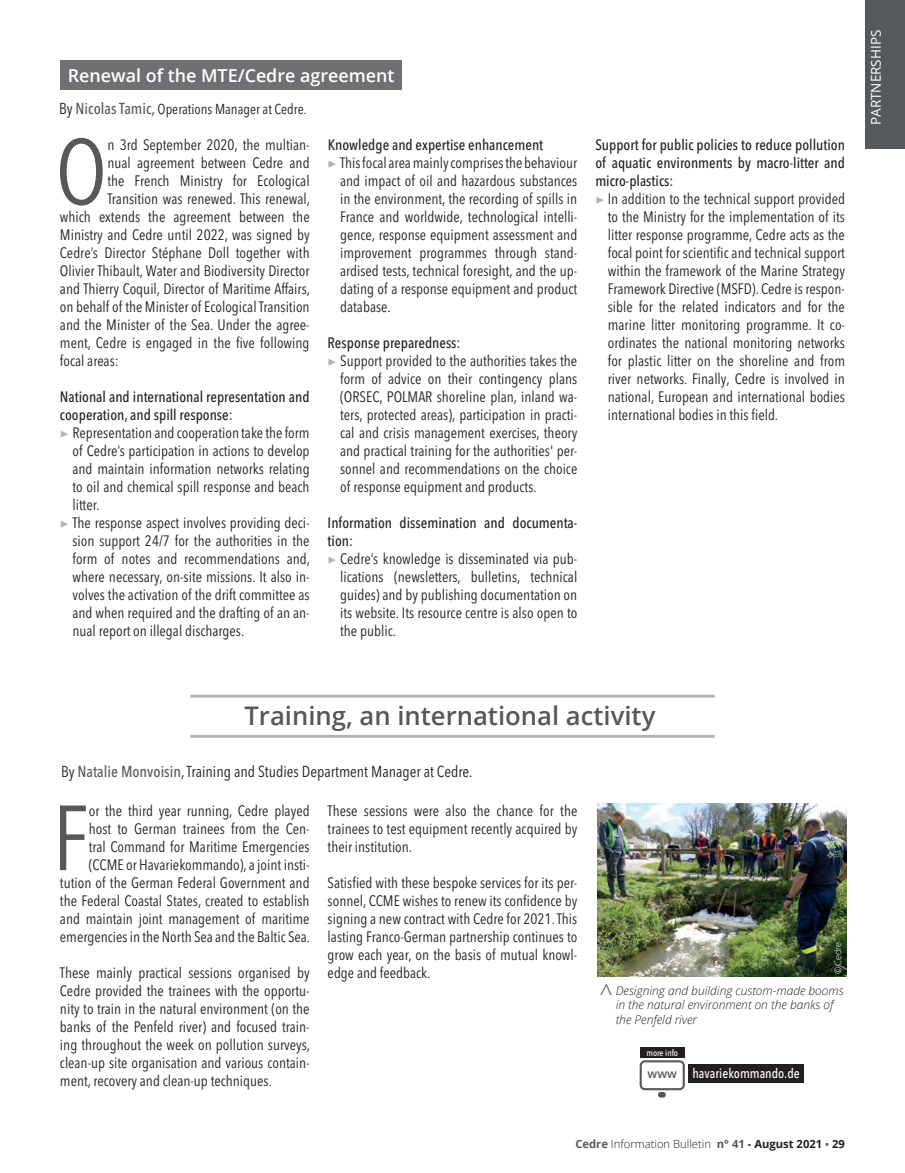
<style>
.page{position:relative;width:905px;height:1173px;background:#fff}
.page>*{position:absolute;margin:0;border:0;box-sizing:border-box;transform-origin:0 0}
.Texte_courant{font:condensed 91.2px "Avenir Next LT Pro";color:#55595c}
.t1{font:600 25.65px "Open Sans";color:#55595c}
.t2{font:italic 300 24px "Open Sans";color:#55595c}
.t3{font:600 17.85px "Open Sans";color:#fff}
.t4{font:condensed 15.75px "Avenir Next LT Pro";color:#231f20}
.Texte_courant-2{font:condensed 15px/18px "Avenir Next LT Pro";color:#231f20;text-align:justify}
.Texte_courant-3{font:500 condensed 15px/18px "Avenir Next LT Pro";color:#231f20}
.t5{font:condensed 14.25px "Avenir Next LT Pro";color:#231f20}
.t6{font:500 13.5px "Avenir Next Condensed";color:#fff}
.t7{font:13.5px "Open Sans";color:#fff}
.t8{font:italic 300 12px/14.4px "Open Sans";color:#231f20}
.t9{font:600 12px "Open Sans";color:#55595c}
.t10{font:300 11.25px "Open Sans";color:#231f20}
.t11{font:500 9px "Avenir Next Condensed";color:#fff}
.t12{font:300 9px "Open Sans";color:#fff}
.s1{font-size:15.75px}
.s2{font-weight:500;font-size:15.75px;color:#55595c}
.s3{font-family:"Minion Pro";font-stretch:normal;color:#b3b2b4}
.s4{font-weight:500;color:#55595c}
.s5{font-weight:700;color:#55595c}
.s6{font-weight:700}
.s7{font-family:"Calibri";font-weight:400;color:#55595c}
</style>
<div class="page">
<div style="left:865px;top:0;width:40px;height:149px;background:#55595c"></div>
<div style="left:60px;top:60px;width:341px;height:29px;background:#6f7073"></div>
<hr style="left:190px;top:694px;width:525px;height:3px;background:#b3b2b4">
<hr style="left:190px;top:735px;width:525px;height:3px;background:#b3b2b4">
<img style="left:597px;top:804px;width:250px;height:173px">
<div style="left:688px;top:1064px;width:116px;height:18px;background:#231f20"></div>
<svg style="left:640px;top:1060px;width:45px;height:30px"></svg>
<div style="left:658px;top:1092px;width:8px;height:5px;background:#55595c;border-radius:3px"></div>
<div style="left:640px;top:1047px;width:44px;height:11px;background:#231f20"></div>
<p class="t3" style="left:68px;top:64px;width:328px">Renewal of the MTE/Cedre agreement</p>
<p class="t5" style="left:59px;top:100px;width:249px"><span class="s1">By</span> <span class="s2">Nicolas Tamic,</span> Operations Manager at Cedre.</p>
<p class="Texte_courant" style="left:55px;top:117px;width:54px">O</p>
<p class="Texte_courant-2" style="left:107px;top:136px;width:204px">n 3rd September 2020, the multian-</p>
<p class="Texte_courant-2" style="left:107px;top:154px;width:204px">nual agreement between Cedre and</p>
<p class="Texte_courant-2" style="left:107px;top:172px;width:204px">the French Ministry for Ecological</p>
<p class="Texte_courant-2" style="left:107px;top:190px;width:204px">Transition was renewed. This renewal,</p>
<p class="Texte_courant-2" style="left:60px;top:208px;width:251px">which extends the agreement between the</p>
<p class="Texte_courant-2" style="left:60px;top:226px;width:251px">Ministry and Cedre until 2022, was signed by</p>
<p class="Texte_courant-2" style="left:60px;top:244px;width:251px">Cedre’s Director Stéphane Doll together with</p>
<p class="Texte_courant-2" style="left:60px;top:262px;width:251px">Olivier Thibault, Water and Biodiversity Director</p>
<p class="Texte_courant-2" style="left:60px;top:280px;width:252px">and Thierry Coquil, Director of Maritime Affairs,</p>
<p class="Texte_courant-2" style="left:60px;top:298px;width:251px">on behalf of the Minister of Ecological Transition</p>
<p class="Texte_courant-2" style="left:60px;top:316px;width:251px">and the Minister of the Sea. Under the agree-</p>
<p class="Texte_courant-2" style="left:60px;top:334px;width:251px">ment, Cedre is engaged in the five following</p>
<p class="Texte_courant-2" style="left:60px;top:352px;width:60px">focal areas:</p>
<p class="Texte_courant-3" style="left:60px;top:388px;width:251px">National and international representation and cooperation, and spill response:</p>
<p class="Texte_courant-2" style="left:72px;top:424px;width:239px;text-indent:-12px"><span class="s3">▶</span> Representation and cooperation take the form of Cedre’s participation in actions to develop and maintain information networks relating to oil and chemical spill response and beach litter.</p>
<p class="Texte_courant-2" style="left:72px;top:514px;width:239px;text-indent:-12px"><span class="s3">▶</span> The response aspect involves providing deci&shy;sion support 24/7 for the authorities in the form of notes and recommendations and, where necessary, on-site missions. It also in&shy;volves the activation of the drift committee as and when required and the drafting of an an&shy;nual report on illegal discharges.</p>
<p class="Texte_courant-3" style="left:328px;top:136px;width:217px">Knowledge and expertise enhancement</p>
<p class="Texte_courant-2" style="left:340px;top:154px;width:239px;text-indent:-12px"><span class="s3">▶</span> This focal area mainly comprises the behaviour and impact of oil and hazardous substances in the environment, the recording of spills in France and worldwide, technological intelli&shy;gence, response equipment assessment and improvement programmes through stand&shy;ardised tests, technical foresight, and the up&shy;dating of a response equipment and product database.</p>
<p class="Texte_courant-3" style="left:328px;top:334px;width:134px">Response preparedness:</p>
<p class="Texte_courant-2" style="left:340px;top:352px;width:239px;text-indent:-12px"><span class="s3">▶</span> Support provided to the authorities takes the form of advice on their contingency plans (ORSEC, POLMAR shoreline plan, inland wa&shy;ters, protected areas), participation in practi&shy;cal and crisis management exercises, theory and practical training for the authorities' per&shy;sonnel and recommendations on the choice of response equipment and products.</p>
<p class="Texte_courant-3" style="left:328px;top:514px;width:251px">Information dissemination and documenta&shy;tion:</p>
<p class="Texte_courant-2" style="left:340px;top:550px;width:239px;text-indent:-12px"><span class="s3">▶</span> Cedre’s knowledge is disseminated via pub&shy;lications (newsletters, bulletins, technical guides) and by publishing documentation on its website. Its resource centre is also open to the public.</p>
<p class="Texte_courant-3" style="left:595px;top:136px;width:251px;text-align:justify">Support for public policies to reduce pollution of aquatic environments by macro-litter and micro-plastics:</p>
<p class="Texte_courant-2" style="left:608px;top:190px;width:239px;text-indent:-12px"><span class="s3">▶</span> In addition to the technical support provided to the Ministry for the implementation of its litter response programme, Cedre acts as the focal point for scientific and technical support within the framework of the Marine Strategy Framework Directive (MSFD). Cedre is respon&shy;sible for the related indicators and for the marine litter monitoring programme. It co&shy;ordinates the national monitoring networks for plastic litter on the shoreline and from river networks. Finally, Cedre is involved in national, European and international bodies international bodies in this field.</p>
<p class="t7" style="left:867px;top:125px;width:97px;rotate:-90deg">PARTNERSHIPS</p>
<p class="t1" style="left:244px;top:698px;width:412px">Training, an international activity</p>
<p class="t4" style="left:61px;top:761px;width:413px">By <span class="s4">Natalie Monvoisin</span>, Training and Studies Department Manager at Cedre.</p>
<p class="Texte_courant" style="left:53px;top:783px;width:38px">F</p>
<p class="Texte_courant-2" style="left:328px;top:802px;width:251px">These sessions were also the chance for the trainees to test equipment recently acquired by their institution.</p>
<p class="Texte_courant-2" style="left:328px;top:874px;width:251px">Satisfied with these bespoke services for its per&shy;sonnel, CCME wishes to renew its confidence by signing a new contract with Cedre for 2021. This lasting Franco-German partnership continues to grow each year, on the basis of mutual knowl&shy;edge and feedback.</p>
<p class="Texte_courant-2" style="left:60px;top:802px;width:252px;text-align:right">or the third year running, Cedre played<br>host to German trainees from the Cen-<br>tral Command for Maritime Emergencies (CCME or Havariekommando), a joint insti&shy;tution of the German Federal Government and the Federal Coastal States, created to establish and maintain joint management of maritime emergencies in the North Sea and the Baltic Sea.</p>
<p class="Texte_courant-2" style="left:60px;top:964px;width:252px">These mainly practical sessions organised by Cedre provided the trainees with the opportu&shy;nity to train in the natural environment (on the banks of the Penfeld river) and focused train&shy;ing throughout the week on pollution surveys, clean-up site organisation and various contain&shy;ment, recovery and clean-up techniques.</p>
<p class="t12" style="left:832px;top:974px;width:34px;rotate:-90deg">© Cedre</p>
<p class="t2" style="left:590px;top:997px;width:15px;rotate:-90deg">&gt;</p>
<p class="t8" style="left:616px;top:983px;width:229px">Designing and building custom-made booms in the natural environment on the banks of the Penfeld river</p>
<p class="t11" style="left:646px;top:1047px;width:33px">more info</p>
<p class="t9" style="left:647px;top:1066px;width:31px">www</p>
<p class="t6" style="left:692px;top:1065px;width:109px">havariekommando.de</p>
<p class="t10" style="left:575px;top:1136px;width:271px"><span class="s5">Cedre</span> Information Bulletin <span class="s5">n° 41</span> <span class="s6">- August 2021</span> <span class="s7">▪</span> <span class="s6">29</span></p>
</div>
